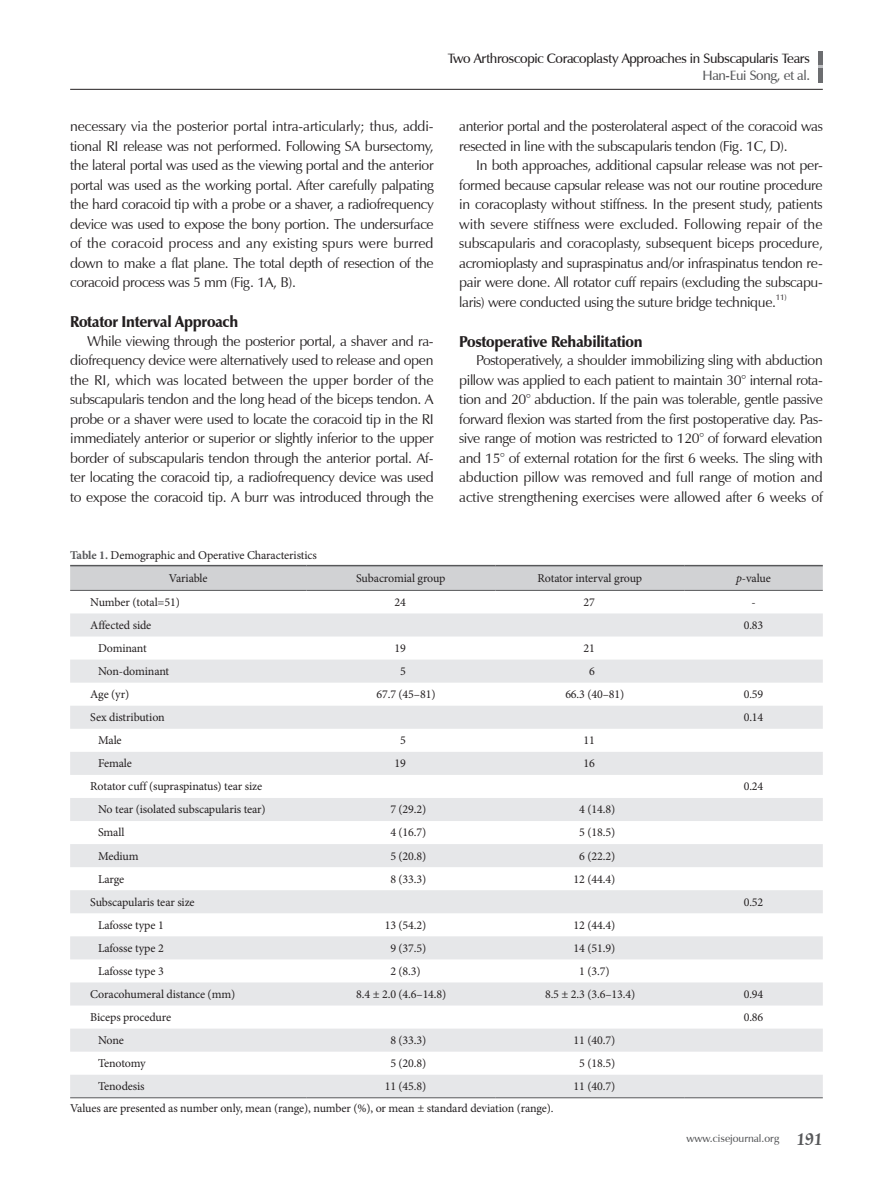
<style>
.page{position:relative;width:893px;height:1191px;background:#fff}
.page>*{position:absolute;margin:0;border:0;box-sizing:border-box;transform-origin:0 0}
._1__제목_숫자빼고{font:900 15.75px "Zapf Humanist 601 BT";letter-spacing:-.02em;color:#231f20;scale:.95 1}
.본문{font:14.25px/19.5px "Zapf Humanist 601 BT";letter-spacing:-.025em;color:#231f20;text-align:justify}
.쪽제목{font:600 13.5px "Zapf Humanist 601 BT";letter-spacing:-.025em;color:#231f20}
.쪽제목-이름{font:600 13.5px "Zapf Humanist 601 BT";letter-spacing:-.025em;color:#57585a}
.표_그림서체{font:12px "Minion Pro";letter-spacing:-.01em;color:#231f20}
.t1{font:600 10.5px "Zapf Humanist 601 BT";color:#57585a}
.본문-2{font:8.25px "Zapf Humanist 601 BT";color:#231f20}
.s1{font-weight:700;color:#57585a}
.s2{font-style:italic}
.s3{font-family:"Zapf Chancery IT Cby BT";font-weight:700;font-size:19.5px}
</style>
<div class="page">
<hr style="left:819px;top:51px;width:4px;height:32px;background:#6c6d70">
<hr style="left:70px;top:89px;width:753px;height:1px;background:#231f20">
<svg style="left:70px;top:566px;width:753px;height:24px"></svg>
<svg style="left:70px;top:613px;width:753px;height:484px;fill:#e6e7e9"></svg>
<hr style="left:70px;top:565px;width:236px;height:1px;background:#57585a">
<hr style="left:306px;top:565px;width:189px;height:1px;background:#57585a">
<hr style="left:495px;top:565px;width:189px;height:1px;background:#57585a">
<hr style="left:684px;top:565px;width:139px;height:1px;background:#57585a">
<hr style="left:70px;top:590px;width:236px;height:1px;background:#57585a">
<hr style="left:306px;top:590px;width:189px;height:1px;background:#57585a">
<hr style="left:495px;top:590px;width:189px;height:1px;background:#57585a">
<hr style="left:684px;top:590px;width:139px;height:1px;background:#57585a">
<hr style="left:70px;top:1097px;width:236px;height:1px;background:#57585a">
<hr style="left:306px;top:1097px;width:189px;height:1px;background:#57585a">
<hr style="left:495px;top:1097px;width:189px;height:1px;background:#57585a">
<hr style="left:684px;top:1097px;width:139px;height:1px;background:#57585a">
<p class="쪽제목" style="left:448px;top:50px;width:364px">Two Arthroscopic Coracoplasty Approaches in Subscapularis Tears</p>
<p class="쪽제목-이름" style="left:702px;top:67px;width:109px">Han-Eui Song, et al.</p>
<p class="본문" style="left:70px;top:116px;width:365px">necessary via the posterior portal intra-articularly; thus, addi&shy;tional RI release was not performed. Following SA bursectomy, the lateral portal was used as the viewing portal and the anterior portal was used as the working portal. After carefully palpating the hard coracoid tip with a probe or a shaver, a radiofrequency device was used to expose the bony portion. The undersurface of the coracoid process and any existing spurs were burred down to make a flat plane. The total depth of resection of the coracoid process was 5 mm (Fig. 1A, B).</p>
<p class="_1__제목_숫자빼고" style="left:70px;top:312px;width:179px">Rotator Interval Approach</p>
<p class="본문" style="left:70px;top:331px;width:365px;text-indent:17px">While viewing through the posterior portal, a shaver and ra&shy;diofrequency device were alternatively used to release and open the RI, which was located between the upper border of the subscapularis tendon and the long head of the biceps tendon. A probe or a shaver were used to locate the coracoid tip in the RI immediately anterior or superior or slightly inferior to the upper border of subscapularis tendon through the anterior portal. Af&shy;ter locating the coracoid tip, a radiofrequency device was used to expose the coracoid tip. A burr was introduced through the</p>
<p class="본문" style="left:459px;top:116px;width:365px">anterior portal and the posterolateral aspect of the coracoid was resected in line with the subscapularis tendon (Fig. 1C, D).</p>
<p class="본문" style="left:459px;top:155px;width:365px;text-indent:17px">In both approaches, additional capsular release was not per&shy;formed because capsular release was not our routine procedure in coracoplasty without stiffness. In the present study, patients with severe stiffness were excluded. Following repair of the subscapularis and coracoplasty, subsequent biceps procedure, acromioplasty and supraspinatus and/or infraspinatus tendon re&shy;pair were done. All rotator cuff repairs (excluding the subscapu&shy;laris) were conducted using the suture bridge technique.</p>
<p class="본문-2" style="left:776px;top:292px;width:12px">11)</p>
<p class="_1__제목_숫자빼고" style="left:459px;top:332px;width:195px">Postoperative Rehabilitation</p>
<p class="본문" style="left:459px;top:350px;width:365px;text-indent:17px">Postoperatively, a shoulder immobilizing sling with abduction pillow was applied to each patient to maintain 30° internal rota&shy;tion and 20° abduction. If the pain was tolerable, gentle passive forward flexion was started from the first postoperative day. Pas&shy;sive range of motion was restricted to 120° of forward elevation and 15° of external rotation for the first 6 weeks. The sling with abduction pillow was removed and full range of motion and active strengthening exercises were allowed after 6 weeks of</p>
<p class="표_그림서체" style="left:70px;top:546px;width:248px"><span class="s1">Table 1.</span> Demographic and Operative Characteristics</p>
<p class="표_그림서체" style="left:169px;top:570px;width:40px">Variable</p>
<p class="표_그림서체" style="left:356px;top:570px;width:91px">Subacromial group</p>
<p class="표_그림서체" style="left:537px;top:570px;width:106px">Rotator interval group</p>
<p class="표_그림서체" style="left:736px;top:570px;width:36px"><span class="s2">p</span>-value</p>
<p class="표_그림서체" style="left:90px;top:594px;width:91px">Number (total=51)</p>
<p class="표_그림서체" style="left:395px;top:594px;width:13px">24</p>
<p class="표_그림서체" style="left:583px;top:594px;width:13px">27</p>
<p class="표_그림서체" style="left:751px;top:594px;width:6px">-</p>
<p class="표_그림서체" style="left:90px;top:617px;width:63px">Affected side</p>
<p class="표_그림서체" style="left:744px;top:617px;width:21px">0.83</p>
<p class="표_그림서체" style="left:98px;top:640px;width:50px">Dominant</p>
<p class="표_그림서체" style="left:395px;top:640px;width:13px">19</p>
<p class="표_그림서체" style="left:583px;top:640px;width:13px">21</p>
<p class="표_그림서체" style="left:98px;top:663px;width:73px">Non-dominant</p>
<p class="표_그림서체" style="left:400px;top:663px;width:7px">5</p>
<p class="표_그림서체" style="left:589px;top:663px;width:7px">6</p>
<p class="표_그림서체" style="left:90px;top:686px;width:40px">Age (yr)</p>
<p class="표_그림서체" style="left:376px;top:686px;width:61px">67.7 (45–81)</p>
<p class="표_그림서체" style="left:565px;top:686px;width:61px">66.3 (40–81)</p>
<p class="표_그림서체" style="left:744px;top:686px;width:21px">0.59</p>
<p class="표_그림서체" style="left:90px;top:709px;width:76px">Sex distribution</p>
<p class="표_그림서체" style="left:744px;top:709px;width:21px">0.14</p>
<p class="표_그림서체" style="left:98px;top:732px;width:25px">Male</p>
<p class="표_그림서체" style="left:400px;top:732px;width:7px">5</p>
<p class="표_그림서체" style="left:583px;top:732px;width:13px">11</p>
<p class="표_그림서체" style="left:98px;top:755px;width:35px">Female</p>
<p class="표_그림서체" style="left:395px;top:755px;width:13px">19</p>
<p class="표_그림서체" style="left:583px;top:755px;width:13px">16</p>
<p class="표_그림서체" style="left:90px;top:778px;width:173px">Rotator cuff (supraspinatus) tear size</p>
<p class="표_그림서체" style="left:744px;top:778px;width:21px">0.24</p>
<p class="표_그림서체" style="left:98px;top:801px;width:169px">No tear (isolated subscapularis tear)</p>
<p class="표_그림서체" style="left:390px;top:801px;width:37px">7 (29.2)</p>
<p class="표_그림서체" style="left:579px;top:801px;width:37px">4 (14.8)</p>
<p class="표_그림서체" style="left:98px;top:824px;width:28px">Small</p>
<p class="표_그림서체" style="left:390px;top:824px;width:37px">4 (16.7)</p>
<p class="표_그림서체" style="left:579px;top:824px;width:37px">5 (18.5)</p>
<p class="표_그림서체" style="left:98px;top:847px;width:42px">Medium</p>
<p class="표_그림서체" style="left:390px;top:847px;width:37px">5 (20.8)</p>
<p class="표_그림서체" style="left:579px;top:847px;width:37px">6 (22.2)</p>
<p class="표_그림서체" style="left:98px;top:870px;width:28px">Large</p>
<p class="표_그림서체" style="left:390px;top:870px;width:37px">8 (33.3)</p>
<p class="표_그림서체" style="left:574px;top:870px;width:43px">12 (44.4)</p>
<p class="표_그림서체" style="left:90px;top:893px;width:106px">Subscapularis tear size</p>
<p class="표_그림서체" style="left:744px;top:893px;width:21px">0.52</p>
<p class="표_그림서체" style="left:98px;top:916px;width:67px">Lafosse type 1</p>
<p class="표_그림서체" style="left:385px;top:916px;width:43px">13 (54.2)</p>
<p class="표_그림서체" style="left:574px;top:916px;width:43px">12 (44.4)</p>
<p class="표_그림서체" style="left:98px;top:940px;width:67px">Lafosse type 2</p>
<p class="표_그림서체" style="left:390px;top:940px;width:37px">9 (37.5)</p>
<p class="표_그림서체" style="left:574px;top:940px;width:43px">14 (51.9)</p>
<p class="표_그림서체" style="left:98px;top:963px;width:67px">Lafosse type 3</p>
<p class="표_그림서체" style="left:390px;top:963px;width:32px">2 (8.3)</p>
<p class="표_그림서체" style="left:579px;top:963px;width:32px">1 (3.7)</p>
<p class="표_그림서체" style="left:90px;top:986px;width:146px">Coracohumeral distance (mm)</p>
<p class="표_그림서체" style="left:356px;top:986px;width:92px">8.4 ± 2.0 (4.6–14.8)</p>
<p class="표_그림서체" style="left:545px;top:986px;width:92px">8.5 ± 2.3 (3.6–13.4)</p>
<p class="표_그림서체" style="left:744px;top:986px;width:21px">0.94</p>
<p class="표_그림서체" style="left:90px;top:1009px;width:82px">Biceps procedure</p>
<p class="표_그림서체" style="left:744px;top:1009px;width:21px">0.86</p>
<p class="표_그림서체" style="left:98px;top:1032px;width:27px">None</p>
<p class="표_그림서체" style="left:390px;top:1032px;width:37px">8 (33.3)</p>
<p class="표_그림서체" style="left:574px;top:1032px;width:43px">11 (40.7)</p>
<p class="표_그림서체" style="left:98px;top:1055px;width:49px">Tenotomy</p>
<p class="표_그림서체" style="left:390px;top:1055px;width:37px">5 (20.8)</p>
<p class="표_그림서체" style="left:579px;top:1055px;width:37px">5 (18.5)</p>
<p class="표_그림서체" style="left:98px;top:1078px;width:48px">Tenodesis</p>
<p class="표_그림서체" style="left:385px;top:1078px;width:43px">11 (45.8)</p>
<p class="표_그림서체" style="left:574px;top:1078px;width:43px">11 (40.7)</p>
<p class="표_그림서체" style="left:70px;top:1100px;width:485px">Values are presented as number only, mean (range), number (%), or mean ± standard deviation (range).</p>
<p class="t1" style="left:686px;top:1132px;width:138px">www.cisejournal.org <span class="s3">191</span></p>
</div>
